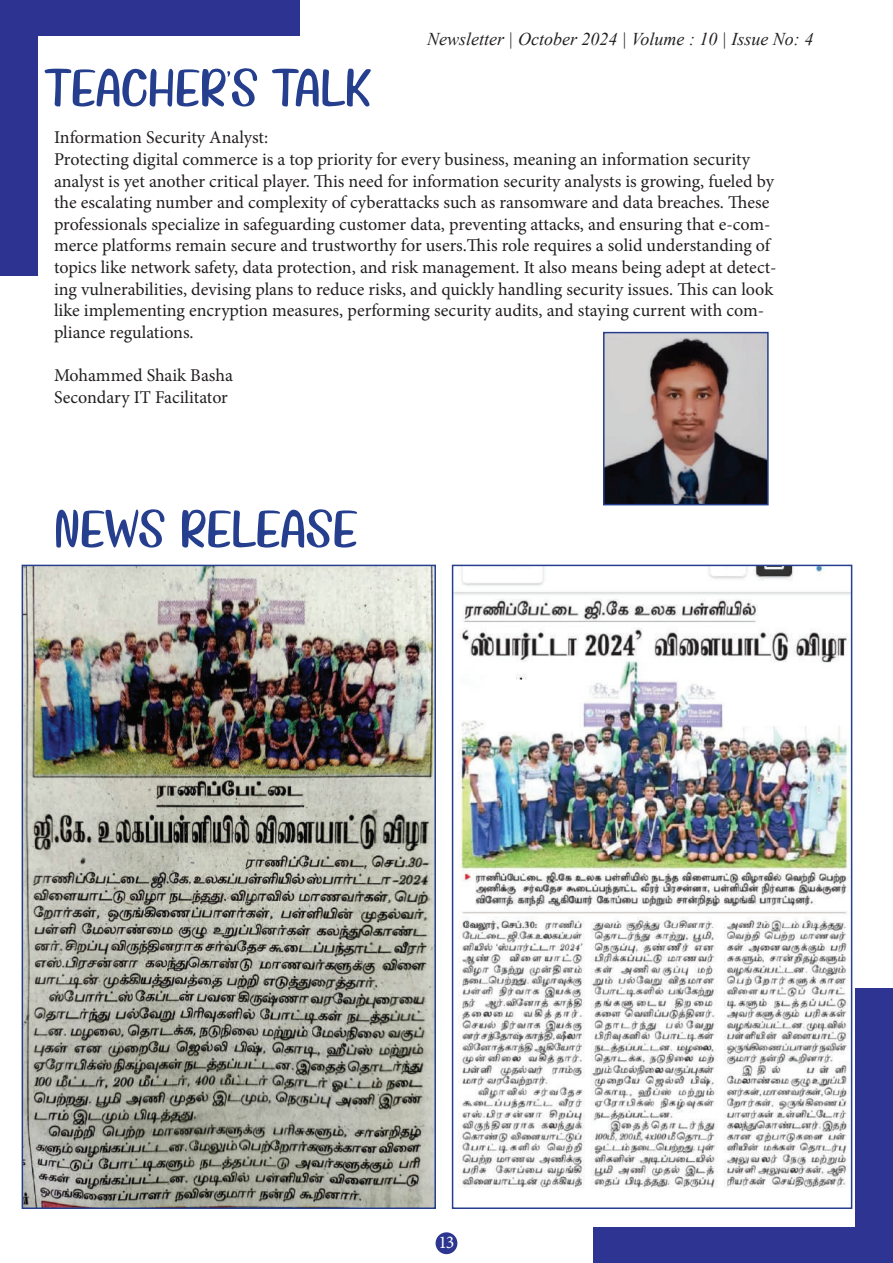
<style>
.page{position:relative;width:893px;height:1263px;background:#fff}
.page>*{position:absolute;margin:0;border:0;box-sizing:border-box;transform-origin:0 0}
.t1{font:54px "Summerbee";color:#253f8e}
.t2{font:18px/21.6px "Minion Pro";color:#231f20}
.t3{font:italic 18px "Times New Roman";color:#231f20}
.t4{font:18px "Minion Pro";color:#fff}
</style>
<div class="page">
<div style="left:0;top:1px;width:300px;height:35px;background:#2d3390"></div>
<div style="left:0;top:35px;width:37px;height:241px;background:#2d3390"></div>
<div style="left:593px;top:1228px;width:300px;height:35px;background:#2e3491"></div>
<div style="left:856px;top:988px;width:37px;height:240px;background:#2e3491"></div>
<div style="left:436px;top:1232px;width:21px;height:22px;background:#2c3590;border-radius:50%"></div>
<img style="left:25px;top:568px;width:408px;height:638px">
<div style="left:22px;top:565px;width:414px;height:644px;border:2px solid #253f8e"></div>
<img style="left:455px;top:568px;width:394px;height:620px">
<div style="left:452px;top:565px;width:400px;height:644px;border:2px solid #253f8e"></div>
<img style="left:606px;top:335px;width:160px;height:167px">
<div style="left:603px;top:332px;width:166px;height:173px;border:2px solid #253f8e"></div>
<p class="t3" style="left:427px;top:26px;width:388px">Newsletter | October 2024 | Volume : 10 | Issue No: 4</p>
<h1 class="t1" style="left:45px;top:57px;width:327px">TEACHER’S TALK</h1>
<p class="t2" style="left:54px;top:127px;width:724px">Information Security Analyst:<br>Protecting digital commerce is a top priority for every business, meaning an information security analyst is yet another critical player. This need for information security analysts is growing, fueled by the escalating number and complexity of cyberattacks such as ransomware and data breaches. These professionals specialize in safeguarding customer data, preventing attacks, and ensuring that e-com&shy;merce platforms remain secure and trustworthy for users.This role requires a solid understanding of topics like network safety, data protection, and risk management. It also means being adept at detect&shy;ing vulnerabilities, devising plans to reduce risks, and quickly handling security issues. This can look like implementing encryption measures, performing security audits, and staying current with com&shy;pliance regulations.</p>
<p class="t2" style="left:54px;top:364px;width:180px">Mohammed Shaik Basha<br>Secondary IT Facilitator</p>
<h1 class="t1" style="left:54px;top:498px;width:305px">NEWS RELEASE</h1>
<p class="t4" style="left:439px;top:1231px;width:17px">13</p>
</div>
